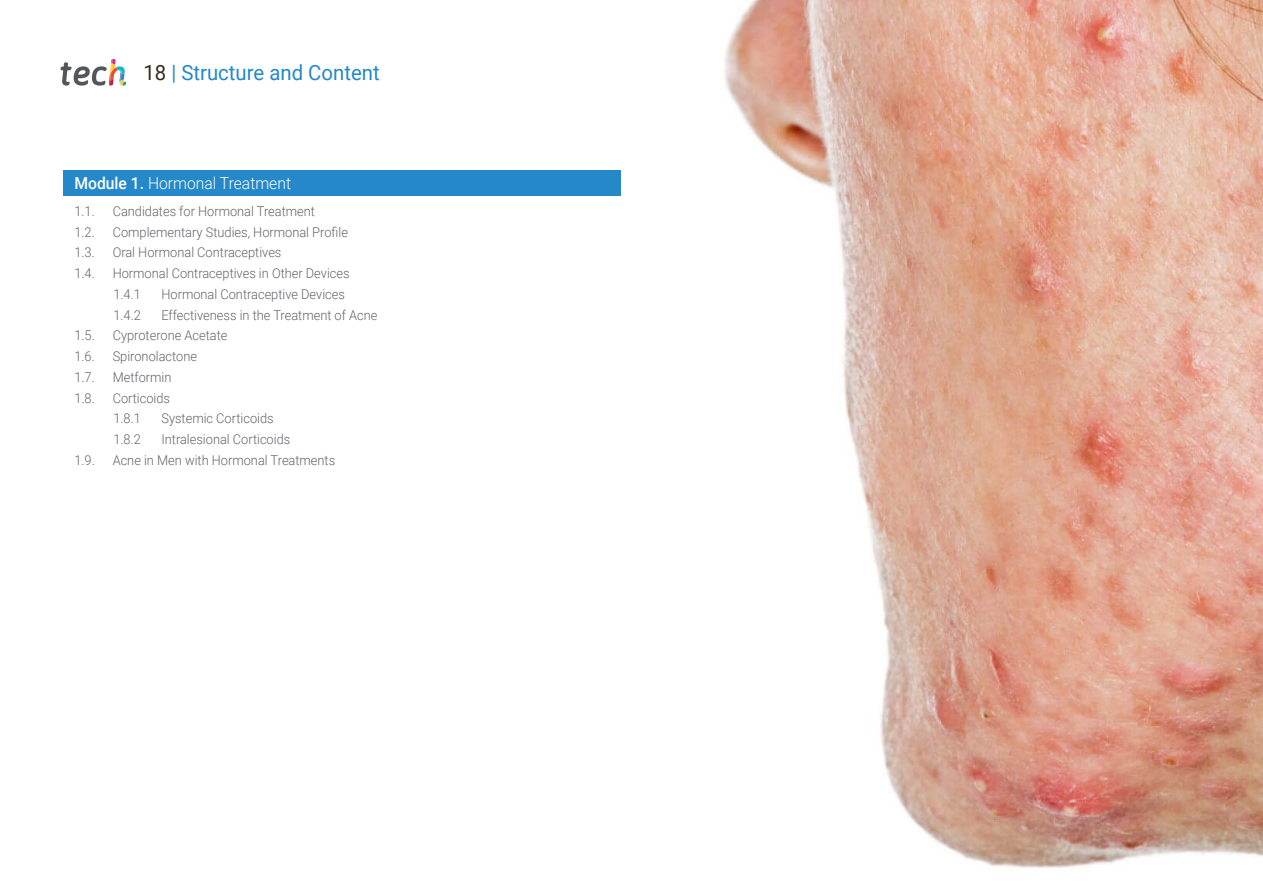
<style>
.page{position:relative;width:1263px;height:893px;background:#fff}
.page>*{position:absolute;margin:0;border:0;box-sizing:border-box;transform-origin:0 0}
.t1{font:21px "Roboto";color:#2488c9}
.t2{font:300 16.5px "Roboto";color:#fff;scale:.95 1}
.t3{font:300 13.5px/20.7px "Roboto";color:#61646a;scale:.95 1}
.s1{color:#312e20}
.s2{font-weight:500}
</style>
<div class="page">
<div style="left:63px;top:170px;width:558px;height:25px;background:#2488c9"></div>
<svg style="left:61px;top:59px;width:65px;height:27px"></svg>
<img style="left:724px;top:0;width:539px;height:868px">
<h1 class="t1" style="left:144px;top:57px;width:238px"><span class="s1">18</span> | Structure and Content</h1>
<p class="t2" style="left:74px;top:171px;width:230px"><span class="s2">Module 1.</span> Hormonal Treatment</p>
<p class="t3" style="left:74px;top:200px;width:23px">1.1.</p>
<p class="t3" style="left:113px;top:200px;width:215px">Candidates for Hormonal Treatment</p>
<p class="t3" style="left:74px;top:221px;width:23px">1.2.</p>
<p class="t3" style="left:113px;top:221px;width:249px">Complementary Studies, Hormonal Profile</p>
<p class="t3" style="left:74px;top:242px;width:23px">1.3.</p>
<p class="t3" style="left:113px;top:242px;width:179px">Oral Hormonal Contraceptives</p>
<p class="t3" style="left:74px;top:263px;width:23px">1.4.</p>
<p class="t3" style="left:113px;top:263px;width:251px">Hormonal Contraceptives in Other Devices<br>1.4.1</p>
<p class="t3" style="left:161px;top:283px;width:195px">Hormonal Contraceptive Devices</p>
<p class="t3" style="left:113px;top:304px;width:30px">1.4.2</p>
<p class="t3" style="left:161px;top:304px;width:229px">Effectiveness in the Treatment of Acne</p>
<p class="t3" style="left:74px;top:325px;width:23px">1.5.</p>
<p class="t3" style="left:113px;top:325px;width:122px">Cyproterone Acetate</p>
<p class="t3" style="left:74px;top:346px;width:23px">1.6.</p>
<p class="t3" style="left:113px;top:346px;width:90px">Spironolactone</p>
<p class="t3" style="left:74px;top:366px;width:23px">1.7.</p>
<p class="t3" style="left:113px;top:366px;width:63px">Metformin</p>
<p class="t3" style="left:74px;top:387px;width:23px">1.8.</p>
<p class="t3" style="left:113px;top:387px;width:62px">Corticoids<br>1.8.1</p>
<p class="t3" style="left:161px;top:408px;width:120px">Systemic Corticoids</p>
<p class="t3" style="left:113px;top:429px;width:30px">1.8.2</p>
<p class="t3" style="left:161px;top:429px;width:137px">Intralesional Corticoids</p>
<p class="t3" style="left:74px;top:449px;width:23px">1.9.</p>
<p class="t3" style="left:113px;top:449px;width:236px">Acne in Men with Hormonal Treatments</p>
</div>
